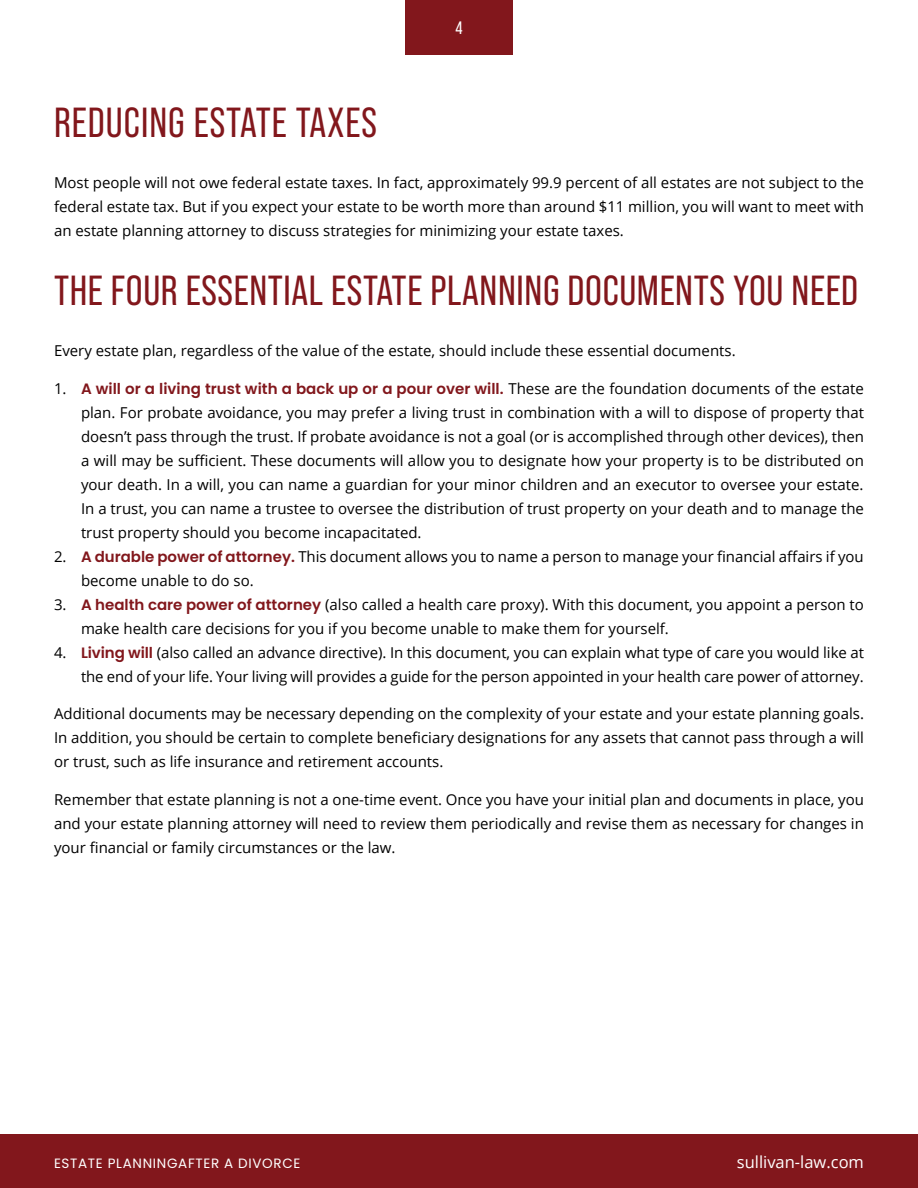
<style>
.page{position:relative;width:918px;height:1188px;background:#fff}
.page>*{position:absolute;margin:0;border:0;box-sizing:border-box;transform-origin:0 0}
.Subsection_Title_A{font:42px "Bebas Neue Pro";letter-spacing:.015em;color:#82171c}
.t1{font:18px "Bebas Neue Pro";color:#fff}
.t2{font:16.5px "Open Sans";color:#fff}
.OL1_-_Ordered_List_L{font:15px/24px "Open Sans";color:#000}
.P1_-_Basic_Paragraph{font:15px/24px "Open Sans";color:#000;text-align:justify}
.t3{font:13.5px "Poppins";letter-spacing:.05em;color:#fff}
.s1{font-family:"Poppins";font-weight:600;color:#82171c}
</style>
<div class="page">
<div style="left:405px;top:0;width:108px;height:54px;background:#82171c"></div>
<div style="left:0;top:1134px;width:918px;height:54px;background:#82171c"></div>
<p class="t1" style="left:455px;top:18px;width:9px">4</p>
<p class="Subsection_Title_A" style="left:54px;top:99px;width:324px">REDUCING ESTATE TAXES</p>
<p class="P1_-_Basic_Paragraph" style="left:54px;top:171px;width:812px">Most people will not owe federal estate taxes. In fact, approximately 99.9 percent of all estates are not subject to the federal estate tax. But if you expect your estate to be worth more than around $11 million, you will want to meet with an estate planning attorney to discuss strategies for minimizing your estate taxes.</p>
<p class="Subsection_Title_A" style="left:54px;top:267px;width:806px">THE FOUR ESSENTIAL ESTATE PLANNING DOCUMENTS YOU NEED</p>
<p class="P1_-_Basic_Paragraph" style="left:54px;top:339px;width:683px">Every estate plan, regardless of the value of the estate, should include these essential documents.</p>
<p class="OL1_-_Ordered_List_L" style="left:81px;top:376px;width:785px;text-align:justify;text-indent:-27px">1. <span class="s1">A will or a living trust with a back up or a pour over will.</span> These are the foundation documents of the estate plan. For probate avoidance, you may prefer a living trust in combination with a will to dispose of property that doesn’t pass through the trust. If probate avoidance is not a goal (or is accomplished through other devices), then a will may be sufficient. These documents will allow you to designate how your property is to be distributed on your death. In a will, you can name a guardian for your minor children and an executor to oversee your estate.<br>In a trust, you can name a trustee to oversee the distribution of trust property on your death and to manage the trust property should you become incapacitated.</p>
<p class="OL1_-_Ordered_List_L" style="left:81px;top:544px;width:784px;text-indent:-27px">2. <span class="s1">A durable power of attorney.</span> This document allows you to name a person to manage your financial affairs if you become unable to do so.</p>
<p class="OL1_-_Ordered_List_L" style="left:81px;top:592px;width:784px;text-indent:-27px">3. <span class="s1">A health care power of attorney</span> (also called a health care proxy). With this document, you appoint a person to make health care decisions for you if you become unable to make them for yourself.</p>
<p class="OL1_-_Ordered_List_L" style="left:54px;top:640px;width:812px;text-align:right">4. <span class="s1">Living will</span> (also called an advance directive). In this document, you can explain what type of care you would like at the end of your life. Your living will provides a guide for the person appointed in your health care power of attorney.</p>
<p class="P1_-_Basic_Paragraph" style="left:54px;top:702px;width:812px">Additional documents may be necessary depending on the complexity of your estate and your estate planning goals.<br>In addition, you should be certain to complete beneficiary designations for any assets that cannot pass through a will or trust, such as life insurance and retirement accounts.</p>
<p class="P1_-_Basic_Paragraph" style="left:54px;top:787px;width:812px">Remember that estate planning is not a one-time event. Once you have your initial plan and documents in place, you and your estate planning attorney will need to review them periodically and revise them as necessary for changes in your financial or family circumstances or the law.</p>
<p class="t3" style="left:54px;top:1156px;width:248px">ESTATE PLANNINGAFTER A DIVORCE</p>
<p class="t2" style="left:737px;top:1151px;width:129px">sullivan-law.com</p>
</div>
